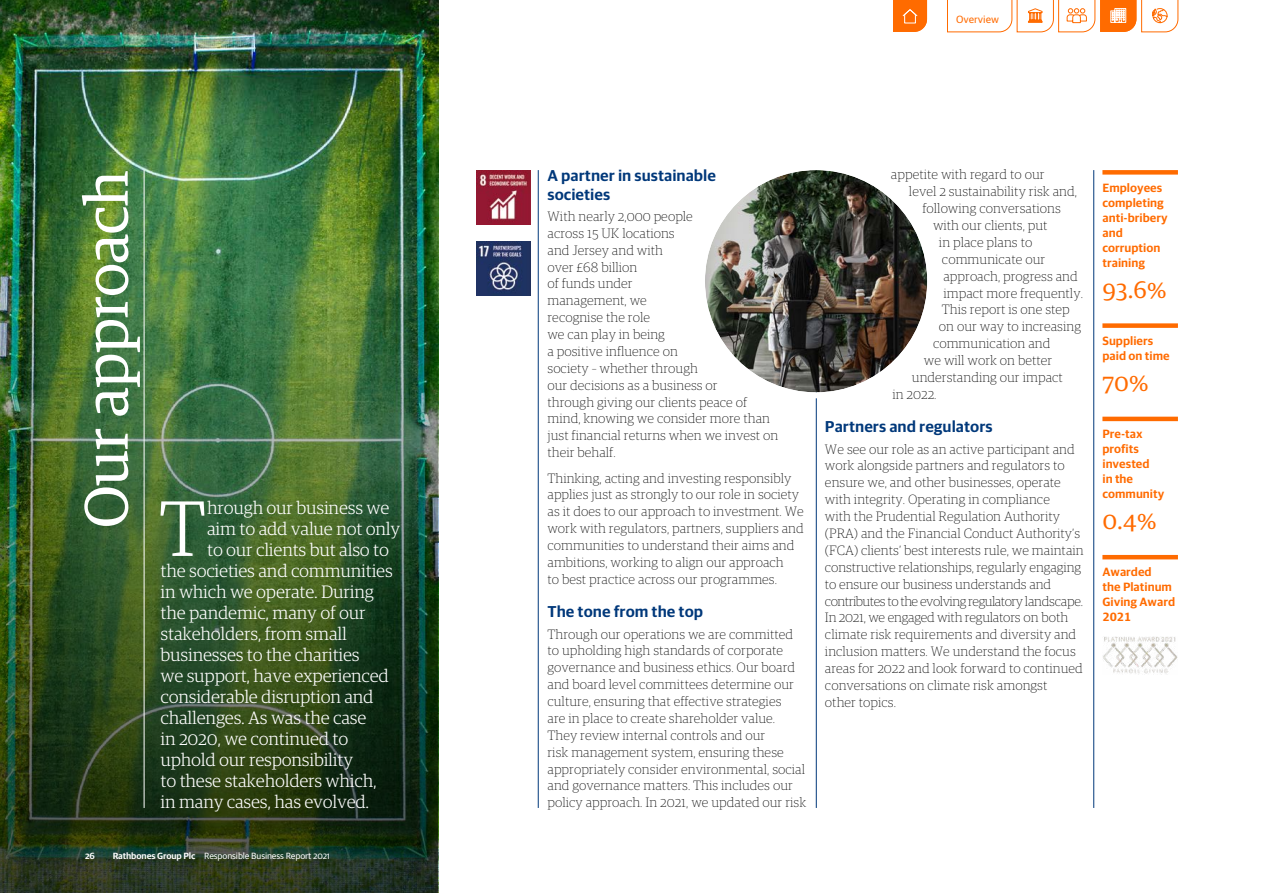
<style>
.page{position:relative;width:1263px;height:893px;background:#fff}
.page>*{position:absolute;margin:0;border:0;box-sizing:border-box;transform-origin:0 0}
.t1{font:300 78.6px "Guardian RTB Egyp";color:#fff}
.t2{font:61.5px "Guardian RTB Egyp";letter-spacing:-.02em;color:#fff}
.t3{font:24px "Guardian RTB Egyp";color:#ff6b00}
.t4{font:300 18px "Guardian RTB Egyp";letter-spacing:-.015em;color:#fff}
.t5{font:600 15.75px/18.8px "Guardian RTB Sans";color:#00387a}
.t6{font:100 13.5px/16.8px "Guardian RTB Egyp";color:#000}
.t7{font:600 12px/15px "Guardian RTB Sans";color:#ff6b00}
.t8{font:10.5px "Guardian RTB Sans";color:#ff6b00}
.t9{font:9px "Guardian RTB Sans";letter-spacing:-.015em;color:#fff}
.t10{font:600 9px "Guardian RTB Sans";color:#fff}
.s1{font-weight:600}
</style>
<div class="page">
<img style="left:0;top:0;width:438px;height:103px">
<img style="left:0;top:103px;width:438px;height:790px">
<hr style="left:816px;top:170px;width:1px;height:638px;background:#00387a">
<hr style="left:1093px;top:170px;width:1px;height:638px;background:#00387a">
<hr style="left:538px;top:170px;width:1px;height:638px;background:#00387a">
<hr style="left:144px;top:170px;width:1px;height:638px;background:#fff">
<div style="left:1102px;top:323px;width:76px;height:5px;background:#ff6b00"></div>
<hr style="left:1102px;top:417px;width:76px;height:4px;background:#ff6b00">
<div style="left:1102px;top:170px;width:76px;height:5px;background:#ff6b00"></div>
<img style="left:705px;top:170px;width:222px;height:222px;border-radius:111px">
<div style="left:699px;top:164px;width:234px;height:234px;border:6px solid #fff;border-radius:50%"></div>
<img style="left:476px;top:170px;width:54px;height:54px">
<img style="left:476px;top:241px;width:54px;height:55px">
<hr style="left:1102px;top:555px;width:76px;height:4px;background:#ff6b00">
<img style="left:1103px;top:636px;width:75px;height:39px">
<svg style="left:893px;top:0;width:34px;height:32px"></svg>
<svg style="left:947px;top:0;width:232px;height:33px"></svg>
<p class="t8" style="left:956px;top:12px;width:45px">Overview</p>
<h2 class="t2" style="left:64px;top:528px;width:360px;rotate:-90deg">Our approach</h2>
<p class="t5" style="left:547px;top:165px;width:170px">A partner in sustainable societies</p>
<p class="t6" style="left:547px;top:207px;width:232px">With nearly 2,000 people<br>across 15 UK locations<br>and Jersey and with<br>over £68 billion<br>of funds under<br>management, we<br>recognise the role<br>we can play in being<br>a positive influence on<br>society – whether through<br>our decisions as a business or<br>through giving our clients peace of mind, knowing we consider more than just financial returns when we invest on their behalf.</p>
<p class="t6" style="left:547px;top:469px;width:258px">Thinking, acting and investing responsibly applies just as strongly to our role in society as it does to our approach to investment. We work with regulators, partners, suppliers and communities to understand their aims and ambitions, working to align our approach<br>to best practice across our programmes.</p>
<p class="t5" style="left:547px;top:601px;width:157px">The tone from the top</p>
<p class="t6" style="left:547px;top:625px;width:260px">Through our operations we are committed to upholding high standards of corporate governance and business ethics. Our board and board level committees determine our culture, ensuring that effective strategies<br>are in place to create shareholder value.<br>They review internal controls and our<br>risk management system, ensuring these appropriately consider environmental, social and governance matters. This includes our policy approach. In 2021, we updated our risk</p>
<h1 class="t1" style="left:159px;top:477px;width:49px">T</h1>
<h3 class="t4" style="left:207px;top:496px;width:184px">hrough our business we</h3>
<h3 class="t4" style="left:207px;top:517px;width:195px">aim to add value not only</h3>
<h3 class="t4" style="left:207px;top:538px;width:183px">to our clients but also to</h3>
<h3 class="t4" style="left:161px;top:559px;width:234px">the societies and communities</h3>
<h3 class="t4" style="left:161px;top:580px;width:215px">in which we operate. During</h3>
<h3 class="t4" style="left:161px;top:601px;width:207px">the pandemic, many of our</h3>
<h3 class="t4" style="left:161px;top:622px;width:188px">stakeholders, from small</h3>
<h3 class="t4" style="left:161px;top:643px;width:201px">businesses to the charities</h3>
<h3 class="t4" style="left:161px;top:664px;width:230px">we support, have experienced</h3>
<h3 class="t4" style="left:161px;top:685px;width:215px">considerable disruption and</h3>
<h3 class="t4" style="left:161px;top:706px;width:207px">challenges. As was the case</h3>
<h3 class="t4" style="left:161px;top:727px;width:189px">in 2020, we continued to</h3>
<h3 class="t4" style="left:161px;top:748px;width:194px">uphold our responsibility</h3>
<h3 class="t4" style="left:161px;top:769px;width:218px">to these stakeholders which,</h3>
<h3 class="t4" style="left:161px;top:790px;width:210px">in many cases, has evolved.</h3>
<p class="t10" style="left:85px;top:849px;width:11px">26</p>
<p class="t9" style="left:113px;top:849px;width:219px"><span class="s1">Rathbones Group Plc</span> Responsible Business Report 2021</p>
<p class="t6" style="left:891px;top:166px;width:155px">appetite with regard to our</p>
<p class="t6" style="left:909px;top:183px;width:169px">level 2 sustainability risk and,</p>
<p class="t6" style="left:922px;top:199px;width:140px">following conversations</p>
<p class="t6" style="left:933px;top:216px;width:116px">with our clients, put</p>
<p class="t6" style="left:939px;top:233px;width:95px">in place plans to</p>
<p class="t6" style="left:942px;top:250px;width:105px">communicate our</p>
<p class="t6" style="left:943px;top:267px;width:136px">approach, progress and</p>
<p class="t6" style="left:943px;top:284px;width:141px">impact more frequently.</p>
<p class="t6" style="left:942px;top:301px;width:129px">This report is one step</p>
<p class="t6" style="left:939px;top:318px;width:144px">on our way to increasing</p>
<p class="t6" style="left:933px;top:334px;width:119px">communication and</p>
<p class="t6" style="left:924px;top:351px;width:130px">we will work on better</p>
<p class="t6" style="left:912px;top:368px;width:152px">understanding our impact</p>
<p class="t6" style="left:892px;top:385px;width:45px">in 2022.</p>
<p class="t5" style="left:825px;top:416px;width:169px">Partners and regulators</p>
<p class="t6" style="left:825px;top:440px;width:260px">We see our role as an active participant and work alongside partners and regulators to ensure we, and other businesses, operate with integrity. Operating in compliance<br>with the Prudential Regulation Authority (PRA) and the Financial Conduct Authority’s (FCA) clients’ best interests rule, we maintain constructive relationships, regularly engaging to ensure our business understands and contributes to the evolving regulatory landscape.<br>In 2021, we engaged with regulators on both climate risk requirements and diversity and inclusion matters. We understand the focus areas for 2022 and look forward to continued conversations on climate risk amongst<br>other topics.</p>
<p class="t7" style="left:1102px;top:179px;width:67px">Employees completing anti-bribery and corruption training</p>
<h3 class="t3" style="left:1102px;top:273px;width:66px">93.6%</h3>
<p class="t7" style="left:1102px;top:332px;width:69px">Suppliers paid on time</p>
<h3 class="t3" style="left:1102px;top:366px;width:48px">70%</h3>
<p class="t7" style="left:1102px;top:425px;width:63px">Pre-tax profits invested<br>in the community</p>
<h3 class="t3" style="left:1102px;top:505px;width:56px">0.4%</h3>
<p class="t7" style="left:1102px;top:564px;width:74px">Awarded<br>the Platinum<br>Giving Award<br>2021</p>
</div>
